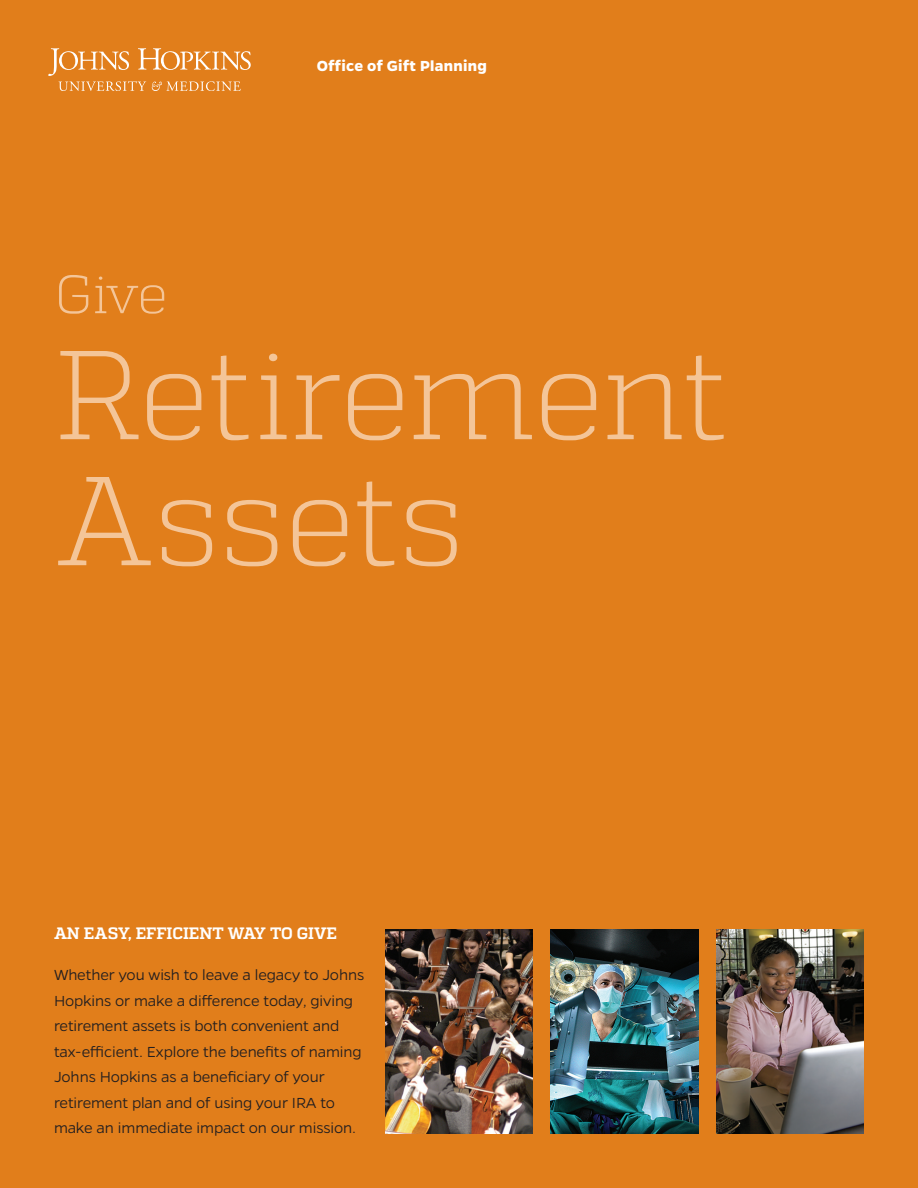
<style>
.page{position:relative;width:918px;height:1188px;background:#e17e1b}
.page>*{position:absolute;margin:0;border:0;box-sizing:border-box;transform-origin:0 0}
.t1{font:300 126px/126px "Quadon";letter-spacing:-.015em;color:#f4c598}
.t2{font:300 54px "Quadon";color:#f4c598}
.t3{font:300 16.5px/25.5px "Gentona";letter-spacing:-.01em;color:#231f20}
.t4{font:700 16.5px "Quadon";letter-spacing:-.01em;color:#fff}
.t5{font:700 16.5px "Gentona";letter-spacing:.015em;color:#fff}
</style>
<div class="page">
<img style="left:551px;top:929px;width:147px;height:205px">
<img style="left:385px;top:929px;width:148px;height:205px">
<img style="left:716px;top:929px;width:148px;height:205px">
<svg style="left:48px;top:48px;width:203px;height:43px"></svg>
<p class="t5" style="left:317px;top:56px;width:171px">Office of Gift Planning</p>
<h2 class="t2" style="left:55px;top:264px;width:114px">Give</h2>
<h1 class="t1" style="left:55px;top:331px;width:676px">Retirement<br>Assets</h1>
<p class="t4" style="left:54px;top:924px;width:285px">AN EASY, EFFICIENT WAY TO GIVE</p>
<p class="t3" style="left:54px;top:962px;width:312px">Whether you wish to leave a legacy to Johns Hopkins or make a difference today, giving retirement assets is both convenient and tax-efficient. Explore the benefits of naming Johns Hopkins as a beneficiary of your retirement plan and of using your IRA to make an immediate impact on our mission.</p>
</div>
